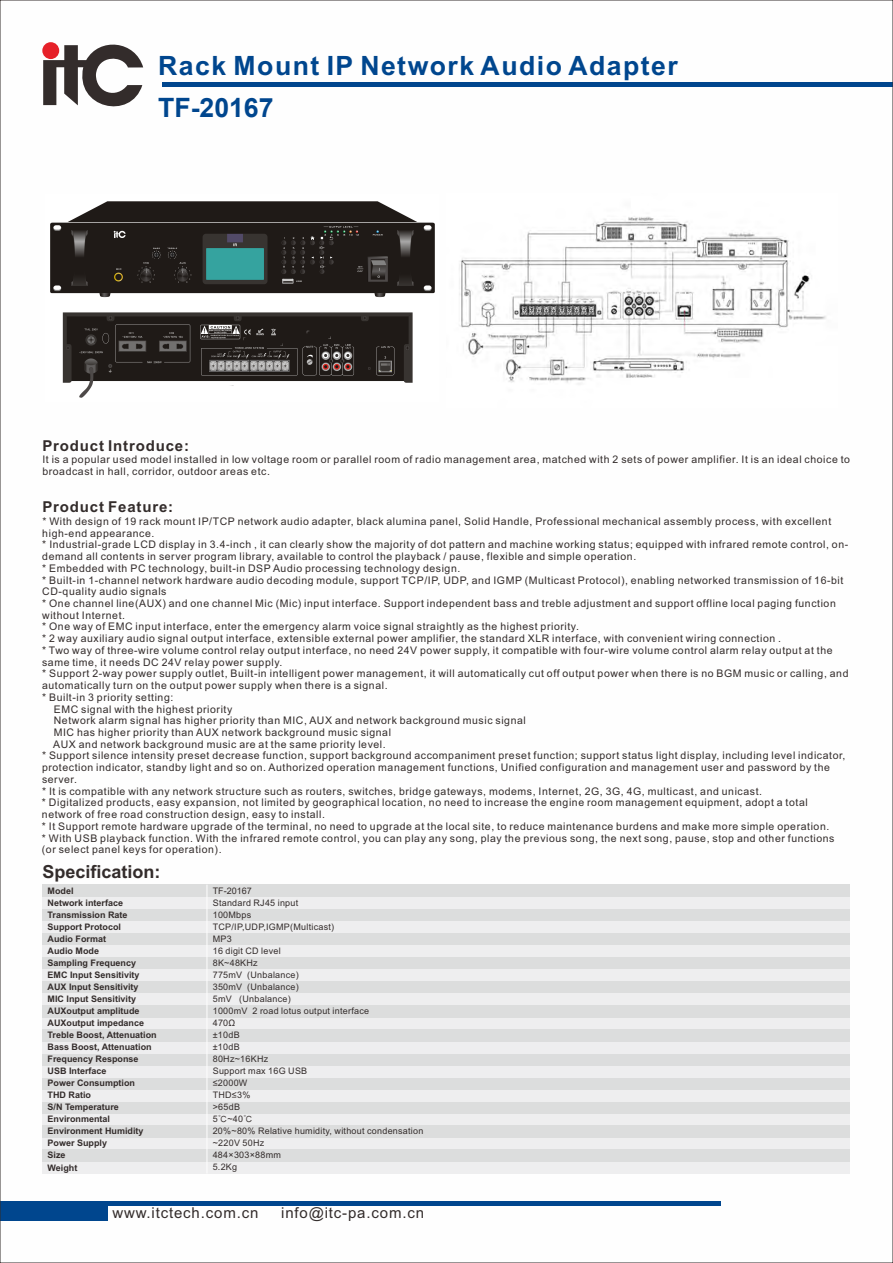
<style>
.page{position:relative;width:893px;height:1263px;background:#fff}
.page>*{position:absolute;margin:0;border:0;box-sizing:border-box;transform-origin:0 0}
.t1{font:700 26.55px/42.5px "Arial";letter-spacing:.055em;color:#00468e}
.t2{font:700 18px "Arial";color:#332c2b}
.t3{font:15px "Arial";letter-spacing:.055em;color:#332c2b}
.t4{font:700 15px "Arial";letter-spacing:.055em;color:#332c2b}
.t5{font:10.5px/11.7px "Arial";letter-spacing:.055em;color:#332c2b}
.t6{font:700 9px/12px "Arial";color:#332c2b}
.t7{font:9px/12px "Arial";letter-spacing:.03em;color:#332c2b}
.s1{font-family:"Sim Hei"}
</style>
<div class="page">
<hr style="left:0;top:1202px;width:720px;height:4px;background:#00468e">
<div style="left:0;top:1202px;width:108px;height:18px;background:#00468e"></div>
<hr style="left:163px;top:82px;width:730px;height:4px;background:#00468e">
<svg style="left:43px;top:42px;width:100px;height:65px"></svg>
<img style="left:459px;top:217px;width:367px;height:168px">
<div style="left:42px;top:993px;width:808px;height:12px;background:#eeeeef"></div>
<div style="left:42px;top:981px;width:808px;height:12px;background:#dcdddd"></div>
<div style="left:42px;top:969px;width:808px;height:12px;background:#eeeeef"></div>
<div style="left:42px;top:957px;width:808px;height:12px;background:#dcdddd"></div>
<div style="left:42px;top:945px;width:808px;height:12px;background:#eeeeef"></div>
<div style="left:42px;top:933px;width:808px;height:12px;background:#dcdddd"></div>
<div style="left:42px;top:921px;width:808px;height:12px;background:#eeeeef"></div>
<div style="left:42px;top:909px;width:808px;height:12px;background:#dcdddd"></div>
<div style="left:42px;top:897px;width:808px;height:12px;background:#eeeeef"></div>
<div style="left:42px;top:885px;width:808px;height:12px;background:#dcdddd"></div>
<div style="left:42px;top:1017px;width:808px;height:12px;background:#eeeeef"></div>
<div style="left:42px;top:1005px;width:808px;height:12px;background:#dcdddd"></div>
<div style="left:42px;top:1113px;width:808px;height:12px;background:#eeeeef"></div>
<div style="left:42px;top:1101px;width:808px;height:12px;background:#dcdddd"></div>
<div style="left:42px;top:1089px;width:808px;height:12px;background:#eeeeef"></div>
<div style="left:42px;top:1077px;width:808px;height:12px;background:#dcdddd"></div>
<div style="left:42px;top:1065px;width:808px;height:12px;background:#eeeeef"></div>
<div style="left:42px;top:1053px;width:808px;height:12px;background:#dcdddd"></div>
<div style="left:42px;top:1041px;width:808px;height:12px;background:#eeeeef"></div>
<div style="left:42px;top:1029px;width:808px;height:12px;background:#dcdddd"></div>
<div style="left:42px;top:1137px;width:808px;height:12px;background:#eeeeef"></div>
<div style="left:42px;top:1125px;width:808px;height:12px;background:#dcdddd"></div>
<div style="left:42px;top:1161px;width:808px;height:12px;background:#eeeeef"></div>
<div style="left:42px;top:1149px;width:808px;height:12px;background:#dcdddd"></div>
<hr style="left:207px;top:885px;width:1px;height:288px;background:#fefefe">
<img style="left:50px;top:201px;width:385px;height:197px">
<img style="left:127px;top:230px;width:62px;height:11px">
<h1 class="t1" style="left:158px;top:47px;width:521px">Rack Mount IP Network Audio Adapter<br>TF-20167</h1>
<h3 class="t4" style="left:42px;top:440px;width:148px">Product Introduce:</h3>
<p class="t5" style="left:42px;top:455px;width:809px">It is a popular used model installed in low voltage room or parallel room of radio management area, matched with 2 sets of power amplifier. It is an ideal choice to broadcast in hall, corridor, outdoor areas etc.</p>
<h3 class="t4" style="left:42px;top:501px;width:132px">Product Feature:</h3>
<p class="t5" style="left:42px;top:516px;width:790px">* With design of 19 rack mount IP/TCP network audio adapter, black alumina panel, Solid Handle, Professional mechanical assembly process, with excellent</p>
<p class="t5" style="left:42px;top:528px;width:114px">high-end appearance.</p>
<p class="t5" style="left:42px;top:540px;width:807px">* Industrial-grade LCD display in 3.4-inch , it can clearly show the majority of dot pattern and machine working status; equipped with infrared remote control, on-</p>
<p class="t5" style="left:42px;top:551px;width:595px">demand all contents in server program library, available to control the playback / pause, flexible and simple operation.</p>
<p class="t5" style="left:42px;top:563px;width:420px">* Embedded with PC technology, built-in DSP Audio processing technology design.</p>
<p class="t5" style="left:42px;top:575px;width:803px">* Built-in 1-channel network hardware audio decoding module, support TCP/IP, UDP, and IGMP (Multicast Protocol), enabling networked transmission of 16-bit</p>
<p class="t5" style="left:42px;top:587px;width:126px">CD-quality audio signals</p>
<p class="t5" style="left:42px;top:598px;width:795px">* One channel line(AUX) and one channel Mic (Mic) input interface. Support independent bass and treble adjustment and support offline local paging function</p>
<p class="t5" style="left:42px;top:610px;width:84px">without Internet.</p>
<p class="t5" style="left:42px;top:622px;width:538px">* One way of EMC input interface, enter the emergency alarm voice signal straightly as the highest priority.</p>
<p class="t5" style="left:42px;top:634px;width:740px">* 2 way auxiliary audio signal output interface, extensible external power amplifier, the standard XLR interface, with convenient wiring connection .</p>
<p class="t5" style="left:42px;top:645px;width:792px">* Two way of three-wire volume control relay output interface, no need 24V power supply, it compatible with four-wire volume control alarm relay output at the</p>
<p class="t5" style="left:42px;top:657px;width:242px">same time, it needs DC 24V relay power supply.</p>
<p class="t5" style="left:42px;top:669px;width:808px">* Support 2-way power supply outlet, Built-in intelligent power management, it will automatically cut off output power when there is no BGM music or calling, and</p>
<p class="t5" style="left:42px;top:680px;width:347px">automatically turn on the output power supply when there is a signal.</p>
<p class="t5" style="left:42px;top:692px;width:133px">* Built-in 3 priority setting:</p>
<p class="t5" style="left:54px;top:704px;width:180px">EMC signal with the highest priority</p>
<p class="t5" style="left:54px;top:716px;width:474px">Network alarm signal has higher priority than MIC, AUX and network background music signal</p>
<p class="t5" style="left:54px;top:727px;width:339px">MIC has higher priority than AUX network background music signal</p>
<p class="t5" style="left:53px;top:739px;width:334px">AUX and network background music are at the same priority level.</p>
<p class="t5" style="left:42px;top:751px;width:805px">* Support silence intensity preset decrease function, support background accompaniment preset function; support status light display, including level indicator,</p>
<p class="t5" style="left:42px;top:763px;width:789px">protection indicator, standby light and so on. Authorized operation management functions, Unified configuration and management user and password by the</p>
<p class="t5" style="left:42px;top:774px;width:37px">server.</p>
<p class="t5" style="left:42px;top:786px;width:722px">* It is compatible with any network structure such as routers, switches, bridge gateways, modems, Internet, 2G, 3G, 4G, multicast, and unicast.</p>
<p class="t5" style="left:42px;top:798px;width:767px">* Digitalized products, easy expansion, not limited by geographical location, no need to increase the engine room management equipment, adopt a total</p>
<p class="t5" style="left:42px;top:809px;width:285px">network of free road construction design, easy to install.</p>
<p class="t5" style="left:42px;top:821px;width:789px">* It Support remote hardware upgrade of the terminal, no need to upgrade at the local site, to reduce maintenance burdens and make more simple operation.</p>
<p class="t5" style="left:42px;top:833px;width:794px">* With USB playback function. With the infrared remote control, you can play any song, play the previous song, the next song, pause, stop and other functions</p>
<p class="t5" style="left:42px;top:845px;width:181px">(or select panel keys for operation).</p>
<h2 class="t2" style="left:42px;top:864px;width:120px">Specification:</h2>
<p class="t6" style="left:48px;top:886px;width:111px">Model<br>Network interface<br>Transmission Rate<br>Support Protocol<br>Audio Format<br>Audio Mode<br>Sampling Frequency<br>EMC Input Sensitivity<br>AUX Input Sensitivity<br>MIC Input Sensitivity<br>AUXoutput amplitude<br>AUXoutput impedance<br>Treble Boost, Attenuation<br>Bass Boost, Attenuation<br>Frequency Response<br>USB Interface<br>Power Consumption<br>THD Ratio<br>S/N Temperature<br>Environmental<br>Environment Humidity<br>Power Supply<br>Size<br>Weight</p>
<p class="t7" style="left:213px;top:885px;width:212px">TF-20167<br>Standard RJ45 input<br>100Mbps<br>TCP/IP,UDP,IGMP(Multicast)<br>MP3<br>16 digit CD level<br>8K~48KHz<br>775mV (Unbalance)<br>350mV (Unbalance)<br>5mV (Unbalance)<br>1000mV 2 road lotus output interface<br>470Ω<br>±10dB<br>±10dB<br>80Hz~16KHz<br>Support max 16G USB<br>≤2000W<br>THD≤3%<br>&gt;65dB<br>5<span class="s1">℃</span>~40<span class="s1">℃<br></span>20%~80% Relative humidity, without condensation ~220V 50Hz<br>484×303×88mm<br>5.2Kg</p>
<h3 class="t3" style="left:112px;top:1207px;width:147px">www.itctech.com.cn</h3>
<h3 class="t3" style="left:281px;top:1207px;width:144px">info@itc-pa.com.cn</h3>
</div>
